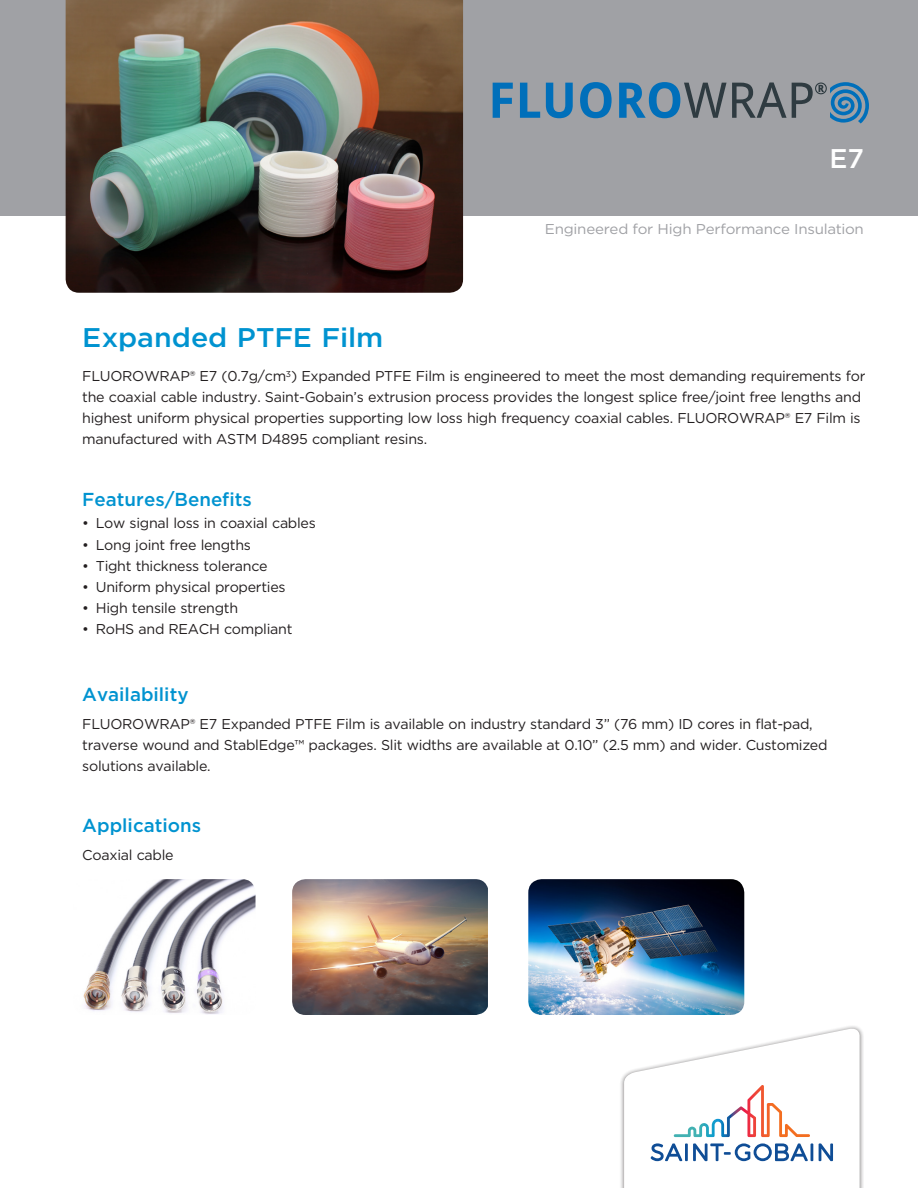
<style>
.page{position:relative;width:918px;height:1188px;background:#fff}
.page>*{position:absolute;margin:0;border:0;box-sizing:border-box;transform-origin:0 0}
.Heading_1{font:500 27px "Gotham";letter-spacing:-.005em;color:#0093d0;scale:1.06 1}
.subheads_-_front{font:500 27px "Gotham";color:#fff}
.Heading_2{font:500 18.75px "Gotham";color:#0093d0}
.Text{font:14.25px/21px "Gotham";letter-spacing:-.02em;color:#231f20}
.t1{font:14.25px "Gotham";letter-spacing:-.015em;color:#a0a1a5;scale:1.06 1}
</style>
<div class="page">
<div style="left:0;top:0;width:918px;height:216px;background:#a0a1a5"></div>
<div style="left:619px;top:1024px;width:245px;height:164px;background:#231f20;opacity:.3"></div>
<svg style="left:624px;top:1027px;width:236px;height:161px"></svg>
<svg style="left:493px;top:83px;width:20px;height:35px"></svg>
<svg style="left:520px;top:83px;width:20px;height:35px"></svg>
<svg style="left:546px;top:83px;width:27px;height:35px"></svg>
<svg style="left:580px;top:82px;width:32px;height:36px"></svg>
<svg style="left:619px;top:82px;width:250px;height:41px"></svg>
<img style="left:66px;top:0;width:397px;height:293px">
<img style="left:292px;top:879px;width:196px;height:136px">
<img style="left:528px;top:879px;width:216px;height:136px">
<img style="left:83px;top:879px;width:173px;height:135px">
<p class="subheads_-_front" style="left:829px;top:140px;width:36px">E7</p>
<p class="t1" style="left:545px;top:220px;width:302px">Engineered for High Performance Insulation</p>
<p class="Heading_1" style="left:82px;top:320px;width:285px">Expanded PTFE Film</p>
<p class="Text" style="left:82px;top:366px;width:785px">FLUOROWRAP® E7 (0.7g/cm<sup>3</sup>) Expanded PTFE Film is engineered to meet the most demanding requirements for the coaxial cable industry. Saint-Gobain’s extrusion process provides the longest splice free/joint free lengths and highest uniform physical properties supporting low loss high frequency coaxial cables. FLUOROWRAP® E7 Film is manufactured with ASTM D4895 compliant resins.</p>
<p class="Heading_2" style="left:82px;top:487px;width:171px">Features/Benefits</p>
<p class="Text" style="left:82px;top:513px;width:235px">• Low signal loss in coaxial cables</p>
<p class="Text" style="left:82px;top:534px;width:170px">• Long joint free lengths</p>
<p class="Text" style="left:82px;top:555px;width:187px">• Tight thickness tolerance</p>
<p class="Text" style="left:82px;top:576px;width:205px">• Uniform physical properties</p>
<p class="Text" style="left:82px;top:597px;width:157px">• High tensile strength</p>
<p class="Text" style="left:82px;top:618px;width:212px">• RoHS and REACH compliant</p>
<p class="Heading_2" style="left:82px;top:682px;width:108px">Availability</p>
<p class="Text" style="left:82px;top:713px;width:747px">FLUOROWRAP® E7 Expanded PTFE Film is available on industry standard 3” (76 mm) ID cores in flat-pad, traverse wound and StablEdge™ packages. Slit widths are available at 0.10” (2.5 mm) and wider. Customized solutions available.</p>
<p class="Heading_2" style="left:82px;top:813px;width:120px">Applications</p>
<p class="Text" style="left:82px;top:844px;width:93px">Coaxial cable</p>
</div>
